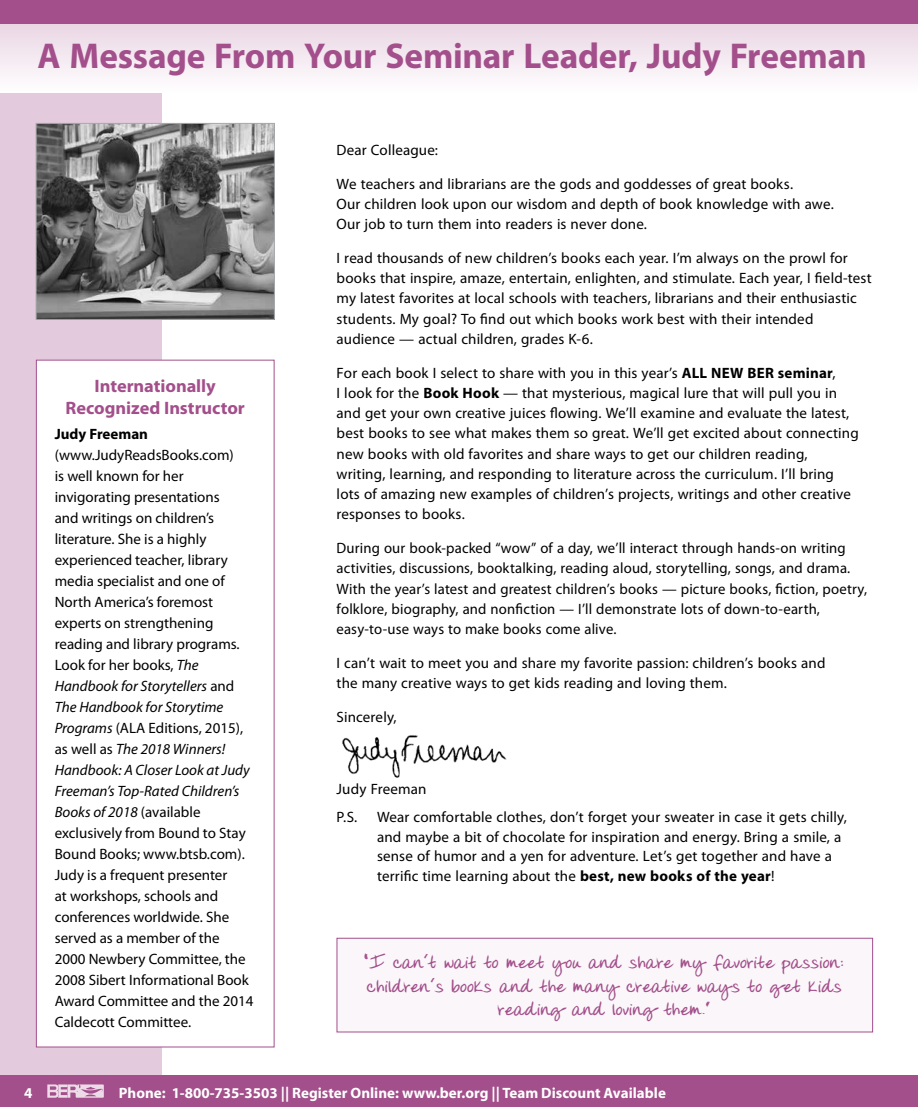
<style>
.page{position:relative;width:918px;height:1107px;background:#fff}
.page>*{position:absolute;margin:0;border:0;box-sizing:border-box;transform-origin:0 0}
.t1{font:700 36px "Myriad Pro";letter-spacing:-.005em;color:#a34f8b}
.t2{font:700 19.5px/23.4px "Donnys Hand";letter-spacing:.005em;color:#a34f8b;text-align:center}
.t3{font:700 18px/21.6px "Myriad Pro";letter-spacing:-.005em;color:#a34f8b;text-align:center}
.t4{font:15px/21px "Myriad Pro";letter-spacing:.01em;color:#000}
.t5{font:700 15px "Myriad Pro";color:#fff}
.t6{font:700 15px "Myriad Pro";color:#000}
.s1{font-style:italic}
.s2{font-weight:700}
</style>
<div class="page">
<div style="left:0;top:0;width:162px;height:1107px;background:#e3cadc"></div>
<div style="left:0;top:1076px;width:918px;height:31px;background:#a34f8b"></div>
<svg style="left:47px;top:1084px;width:57px;height:14px"></svg>
<svg style="left:0;top:24px;width:918px;height:68px"></svg>
<div style="left:0;top:0;width:918px;height:24px;background:#a34f8b"></div>
<img style="left:342px;top:735px;width:165px;height:43px">
<div style="left:36px;top:360px;width:238px;height:687px;background:#fff"></div>
<div style="left:36px;top:360px;width:238px;height:687px;border:1px solid #a34f8b"></div>
<div style="left:337px;top:938px;width:536px;height:94px;background:#faf6f9"></div>
<div style="left:337px;top:938px;width:536px;height:94px;border:1px solid #a34f8b"></div>
<img style="left:38px;top:125px;width:235px;height:192px">
<div style="left:36px;top:123px;width:239px;height:196px;border:1px solid #a7a9ac"></div>
<h1 class="t1" style="left:38px;top:32px;width:831px">A Message From Your Seminar Leader, Judy Freeman</h1>
<p class="t3" style="left:66px;top:375px;width:181px">Internationally<br>Recognized Instructor</p>
<p class="t6" style="left:55px;top:424px;width:95px">Judy Freeman</p>
<p class="t4" style="left:55px;top:444px;width:200px">(www.JudyReadsBooks.com)<br>is well known for her invigorating presentations<br>and writings on children’s literature. She is a highly experienced teacher, library media specialist and one of<br>North America’s foremost experts on strengthening reading and library programs.<br>Look for her books, <span class="s1">The<br>Handbook for Storytellers</span> and<br><span class="s1">The Handbook for Storytime<br>Programs</span> (ALA Editions, 2015), as well as <span class="s1">The 2018 Winners!<br>Handbook: A Closer Look at Judy<br>Freeman’s Top-Rated Children’s<br>Books of 2018</span> (available exclusively from Bound to Stay<br>Bound Books; www.btsb.com).<br>Judy is a frequent presenter<br>at workshops, schools and conferences worldwide. She served as a member of the<br>2000 Newbery Committee, the<br>2008 Sibert Informational Book<br>Award Committee and the 2014<br>Caldecott Committee.</p>
<p class="t4" style="left:337px;top:139px;width:103px">Dear Colleague:</p>
<p class="t4" style="left:337px;top:173px;width:499px;line-height:20.2px">We teachers and librarians are the gods and goddesses of great books.<br>Our children look upon our wisdom and depth of book knowledge with awe.<br>Our job to turn them into readers is never done.</p>
<p class="t4" style="left:337px;top:248px;width:537px;line-height:20.2px">I read thousands of new children’s books each year. I’m always on the prowl for books that inspire, amaze, entertain, enlighten, and stimulate. Each year, I field‑test my latest favorites at local schools with teachers, librarians and their enthusiastic students. My goal? To find out which books work best with their intended audience — actual children, grades K‑6.</p>
<p class="t4" style="left:337px;top:362px;width:524px;line-height:20.2px">For each book I select to share with you in this year’s <span class="s2">ALL NEW BER seminar</span>,<br>I look for the <span class="s2">Book Hook</span> — that mysterious, magical lure that will pull you in and get your own creative juices flowing. We’ll examine and evaluate the latest, best books to see what makes them so great. We’ll get excited about connecting new books with old favorites and share ways to get our children reading, writing, learning, and responding to literature across the curriculum. I’ll bring lots of amazing new examples of children’s projects, writings and other creative responses to books.</p>
<p class="t4" style="left:337px;top:538px;width:532px;line-height:20.2px">During our book‑packed “wow” of a day, we’ll interact through hands‑on writing activities, discussions, booktalking, reading aloud, storytelling, songs, and drama.<br>With the year’s latest and greatest children’s books — picture books, fiction, poetry, folklore, biography, and nonfiction — I’ll demonstrate lots of down‑to‑earth, easy‑to‑use ways to make books come alive.</p>
<p class="t4" style="left:337px;top:653px;width:490px;line-height:20.2px">I can’t wait to meet you and share my favorite passion: children’s books and the many creative ways to get kids reading and loving them.</p>
<p class="t4" style="left:337px;top:706px;width:62px">Sincerely,</p>
<p class="t4" style="left:337px;top:774px;width:92px;line-height:28.5px">Judy Freeman<br>P.S.</p>
<p class="t4" style="left:377px;top:807px;width:471px;line-height:19.5px">Wear comfortable clothes, don’t forget your sweater in case it gets chilly, and maybe a bit of chocolate for inspiration and energy. Bring a smile, a sense of humor and a yen for adventure. Let’s get together and have a terrific time learning about the <span class="s2">best, new books of the year</span>!</p>
<h2 class="t2" style="left:365px;top:952px;width:480px">“I can’t wait to meet you and share my favorite passion: children’s books and the many creative ways to get kids reading and loving them.”</h2>
<p class="t5" style="left:24px;top:1083px;width:10px">4</p>
<p class="t5" style="left:119px;top:1083px;width:549px">Phone: 1-800-735-3503 || Register Online: www.ber.org || Team Discount Available</p>
</div>
